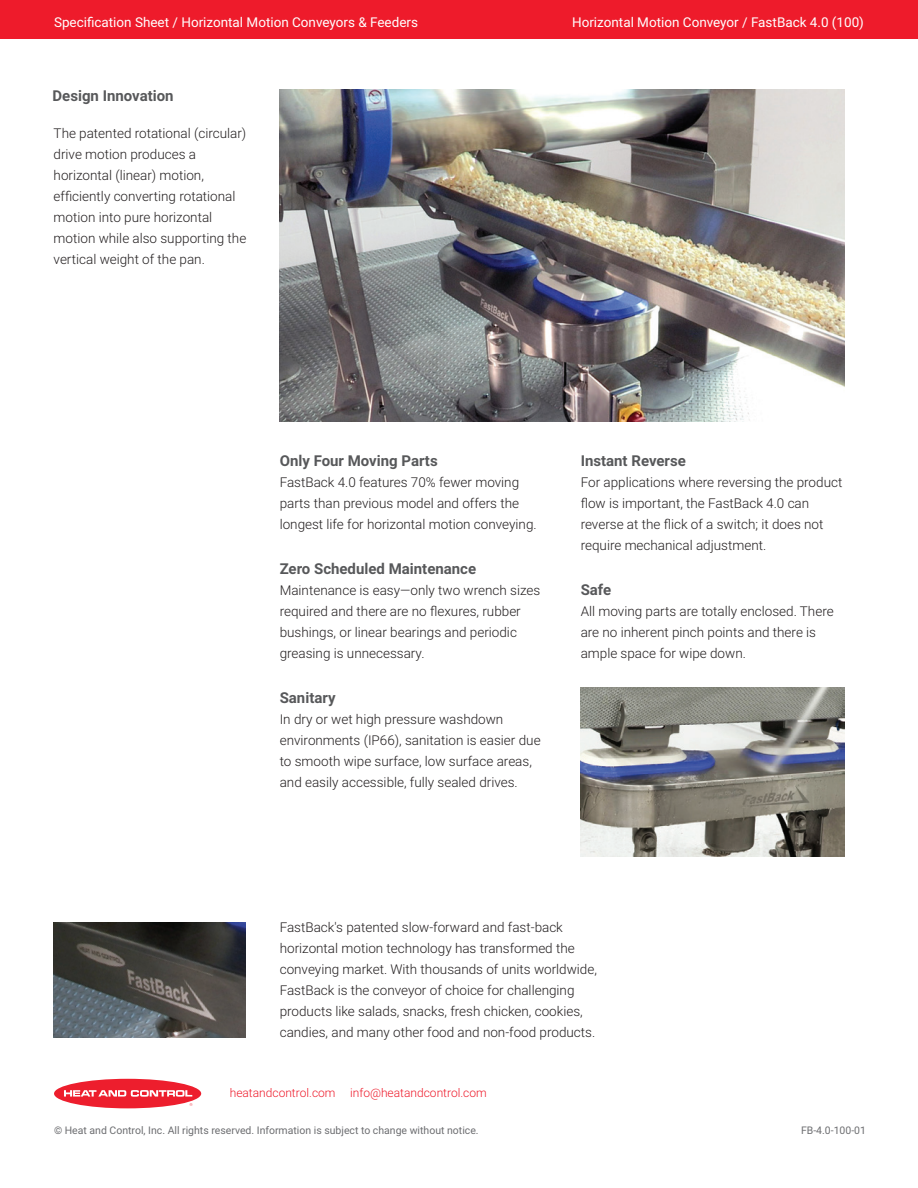
<style>
.page{position:relative;width:918px;height:1188px;background:#fff}
.page>*{position:absolute;margin:0;border:0;box-sizing:border-box;transform-origin:0 0}
.t1{font:700 15px "Roboto";color:#57585a}
.t2{font:300 13.5px/21px "Roboto";color:#231f20}
.t3{font:13.5px "Roboto";color:#fff}
.t4{font:300 12px "Roboto";color:#ee1b2b}
.t5{font:10.5px "Roboto";color:#6c6d70}
</style>
<div class="page">
<div style="left:0;top:0;width:918px;height:39px;background:#ee1b2b"></div>
<div style="left:54px;top:1079px;width:147px;height:29px;background:#ed1e2d;border-radius:50%"></div>
<svg style="left:64px;top:1090px;width:128px;height:7px"></svg>
<img style="left:581px;top:688px;width:263px;height:168px">
<img style="left:54px;top:922px;width:191px;height:115px">
<img style="left:280px;top:90px;width:564px;height:331px">
<p class="t3" style="left:54px;top:13px;width:366px">Specification Sheet / Horizontal Motion Conveyors &amp; Feeders</p>
<p class="t3" style="left:572px;top:13px;width:293px">Horizontal Motion Conveyor / FastBack 4.0 (100)</p>
<p class="t1" style="left:53px;top:85px;width:123px">Design Innovation</p>
<p class="t2" style="left:54px;top:122px;width:194px">The patented rotational (circular) drive motion produces a horizontal (linear) motion, efficiently converting rotational motion into pure horizontal motion while also supporting the vertical weight of the pan.</p>
<p class="t1" style="left:280px;top:450px;width:160px">Only Four Moving Parts</p>
<p class="t2" style="left:280px;top:471px;width:259px">FastBack 4.0 features 70% fewer moving parts than previous model and offers the longest life for horizontal motion conveying.</p>
<p class="t1" style="left:280px;top:558px;width:198px">Zero Scheduled Maintenance</p>
<p class="t2" style="left:280px;top:579px;width:262px">Maintenance is easy—only two wrench sizes required and there are no flexures, rubber bushings, or linear bearings and periodic greasing is unnecessary.</p>
<p class="t1" style="left:280px;top:687px;width:57px">Sanitary</p>
<p class="t2" style="left:280px;top:708px;width:262px">In dry or wet high pressure washdown environments (IP66), sanitation is easier due to smooth wipe surface, low surface areas, and easily accessible, fully sealed drives.</p>
<p class="t1" style="left:581px;top:450px;width:107px">Instant Reverse</p>
<p class="t2" style="left:581px;top:471px;width:263px">For applications where reversing the product flow is important, the FastBack 4.0 can reverse at the flick of a switch; it does not require mechanical adjustment.</p>
<p class="t1" style="left:581px;top:579px;width:32px">Safe</p>
<p class="t2" style="left:581px;top:600px;width:255px">All moving parts are totally enclosed. There are no inherent pinch points and there is ample space for wipe down.</p>
<p class="t2" style="left:280px;top:917px;width:319px">FastBack's patented slow-forward and fast-back horizontal motion technology has transformed the conveying market. With thousands of units worldwide, FastBack is the conveyor of choice for challenging products like salads, snacks, fresh chicken, cookies, candies, and many other food and non-food products.</p>
<p class="t4" style="left:230px;top:1084px;width:259px">heatandcontrol.com info@heatandcontrol.com</p>
<p class="t5" style="left:54px;top:1123px;width:426px">© Heat and Control, Inc. All rights reserved. Information is subject to change without notice.</p>
<p class="t5" style="left:801px;top:1123px;width:66px">FB-4.0-100-01</p>
</div>
